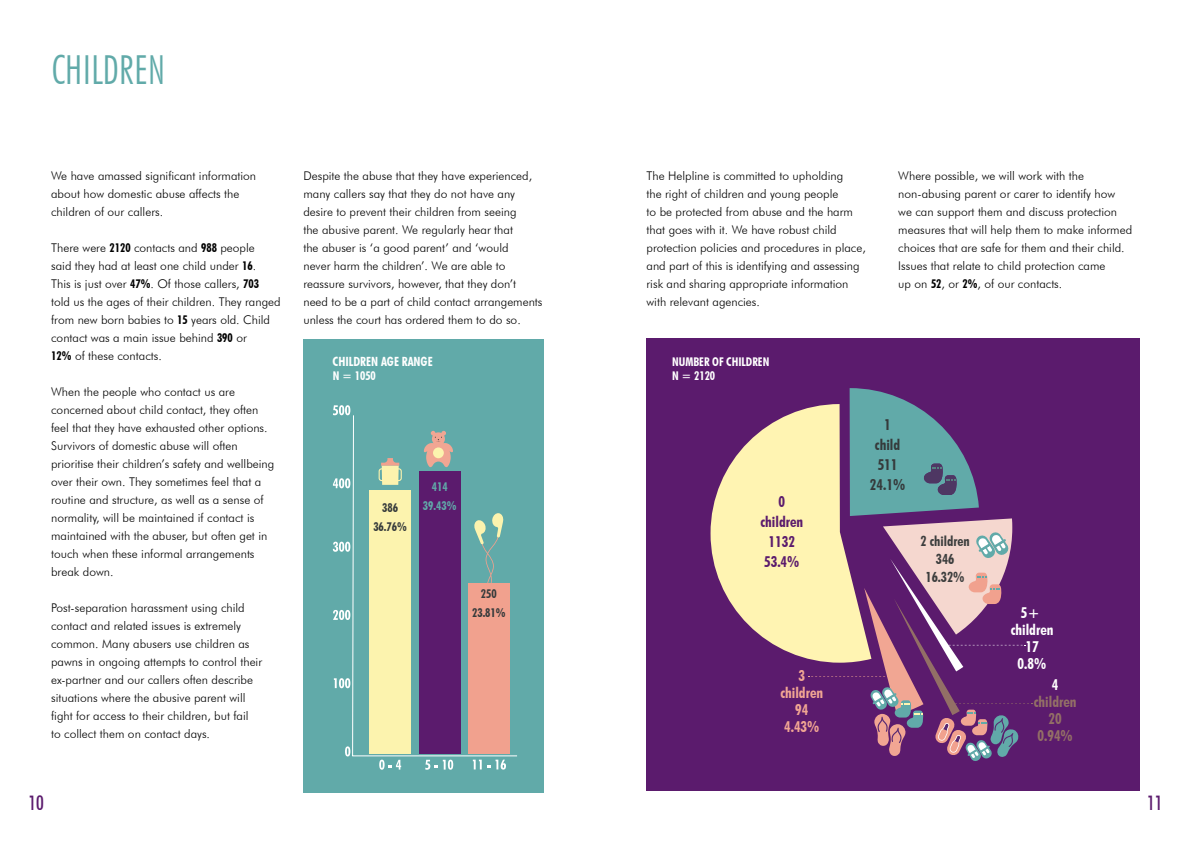
<style>
.page{position:relative;width:1191px;height:842px;background:#fff}
.page>*{position:absolute;margin:0;border:0;box-sizing:border-box;transform-origin:0 0}
.t1{font:300 condensed 40px "Futura BT";color:#61aaa9}
.t2{font:500 condensed 20px "Futura BT";color:#5b1b6d}
.t3{font:700 condensed 15px/20px "Futura BT";color:#5b1b6d;text-align:center}
.t4{font:700 condensed 15px/17px "Futura BT";color:#fff;text-align:center}
.t5{font:700 condensed 15px/17px "Futura BT";color:#f1a693;text-align:center}
.t6{font:700 condensed 15px/17px "Futura BT";color:#936f66;text-align:center}
.t7{font:700 condensed 15px/20px "Futura BT";color:#353a3b;text-align:center}
.t8{font:700 condensed 14px/18px "Futura BT";color:#3d3e3e;text-align:center}
.t9{font:700 condensed 12.7px "Futura BT";color:#fff}
.t10{font:300 12px/18px "Futura BT";color:#000}
.t11{font:700 condensed 12px "Futura BT";color:#fff}
.t12{font:700 condensed 12px/19.3px "Futura BT";color:#353a3b;text-align:center}
.t13{font:700 condensed 12px/19.3px "Futura BT";color:#61aaa9;text-align:center}
.s1{font-weight:700;font-stretch:condensed}
</style>
<div class="page">
<div style="left:646px;top:338px;width:494px;height:453px;background:#5b1b6d"></div>
<svg style="left:710px;top:408px;width:98px;height:251px;fill:#fff4b2"></svg>
<svg style="left:808px;top:388px;width:224px;height:373px"></svg>
<div style="left:303px;top:339px;width:241px;height:453px;background:#61aaa9"></div>
<svg style="left:352px;top:415px;width:165px;height:342px"></svg>
<svg style="left:333px;top:405px;width:17px;height:10px"></svg>
<svg style="left:333px;top:478px;width:17px;height:10px"></svg>
<svg style="left:333px;top:542px;width:17px;height:10px"></svg>
<svg style="left:333px;top:610px;width:17px;height:10px"></svg>
<svg style="left:334px;top:678px;width:16px;height:10px"></svg>
<svg style="left:345px;top:746px;width:5px;height:10px"></svg>
<svg style="left:378px;top:458px;width:24px;height:27px"></svg>
<svg style="left:423px;top:431px;width:30px;height:37px"></svg>
<svg style="left:473px;top:513px;width:31px;height:70px"></svg>
<div style="left:469px;top:583px;width:41px;height:170px;background:#f1a18e"></div>
<svg style="left:379px;top:760px;width:22px;height:10px"></svg>
<svg style="left:425px;top:760px;width:28px;height:10px"></svg>
<svg style="left:473px;top:760px;width:33px;height:10px"></svg>
<h1 class="t1" style="left:52px;top:45px;width:115px">CHILDREN</h1>
<p class="t10" style="left:51px;top:167px;width:206px">We have amassed significant information about how domestic abuse affects the children of our callers.</p>
<p class="t10" style="left:51px;top:239px;width:231px">There were <span class="s1">2120</span> contacts and <span class="s1">988</span> people<br>said they had at least one child under <span class="s1">16</span>.<br>This is just over <span class="s1">47%</span>. Of those callers, <span class="s1">703 </span>told us the ages of their children. They ranged from new born babies to <span class="s1">15</span> years old. Child contact was a main issue behind <span class="s1">390</span> or<br><span class="s1">12%</span> of these contacts.</p>
<p class="t10" style="left:51px;top:383px;width:225px">When the people who contact us are concerned about child contact, they often feel that they have exhausted other options.<br>Survivors of domestic abuse will often prioritise their children’s safety and wellbeing over their own. They sometimes feel that a routine and structure, as well as a sense of normality, will be maintained if contact is maintained with the abuser, but often get in touch when these informal arrangements break down.</p>
<p class="t10" style="left:51px;top:599px;width:212px">Post-separation harassment using child contact and related issues is extremely common. Many abusers use children as pawns in ongoing attempts to control their ex-partner and our callers often describe situations where the abusive parent will fight for access to their children, but fail<br>to collect them on contact days.</p>
<p class="t10" style="left:303px;top:167px;width:241px">Despite the abuse that they have experienced, many callers say that they do not have any desire to prevent their children from seeing<br>the abusive parent. We regularly hear that<br>the abuser is ‘a good parent’ and ‘would<br>never harm the children’. We are able to reassure survivors, however, that they don’t need to be a part of child contact arrangements unless the court has ordered them to do so.</p>
<p class="t10" style="left:646px;top:167px;width:221px">The Helpline is committed to upholding<br>the right of children and young people<br>to be protected from abuse and the harm that goes with it. We have robust child protection policies and procedures in place, and part of this is identifying and assessing risk and sharing appropriate information with relevant agencies.</p>
<p class="t10" style="left:898px;top:167px;width:235px">Where possible, we will work with the non-abusing parent or carer to identify how<br>we can support them and discuss protection measures that will help them to make informed choices that are safe for them and their child.<br>Issues that relate to child protection came<br>up on <span class="s1">52</span>, or <span class="s1">2%</span>, of our contacts.</p>
<p class="t9" style="left:333px;top:354px;width:102px">CHILDREN AGE RANGE</p>
<p class="t11" style="left:672px;top:354px;width:99px">NUMBER OF CHILDREN</p>
<p class="t11" style="left:333px;top:369px;width:45px">N = 1050</p>
<p class="t11" style="left:672px;top:369px;width:45px">N = 2120</p>
<p class="t12" style="left:373px;top:497px;width:35px">386<br>36.76%</p>
<p class="t13" style="left:423px;top:477px;width:35px">414<br>39.43%</p>
<p class="t12" style="left:472px;top:584px;width:35px">250<br>23.81%</p>
<p class="t3" style="left:760px;top:492px;width:44px">0 children<br>1132<br>53.4%</p>
<p class="t5" style="left:780px;top:667px;width:44px">3 children<br>94<br>4.43%</p>
<p class="t7" style="left:870px;top:415px;width:37px">1 child<br>511<br>24.1%</p>
<p class="t8" style="left:920px;top:532px;width:51px">2 children<br>346<br>16.32%</p>
<p class="t4" style="left:1010px;top:604px;width:44px">5+ children<br>17<br>0.8%</p>
<p class="t4" style="left:1052px;top:676px;width:8px">4</p>
<p class="t6" style="left:1033px;top:693px;width:44px">children<br>20<br>0.94%</p>
<h2 class="t2" style="left:28px;top:791px;width:17px">10</h2>
<h2 class="t2" style="left:1147px;top:791px;width:17px">11</h2>
</div>
